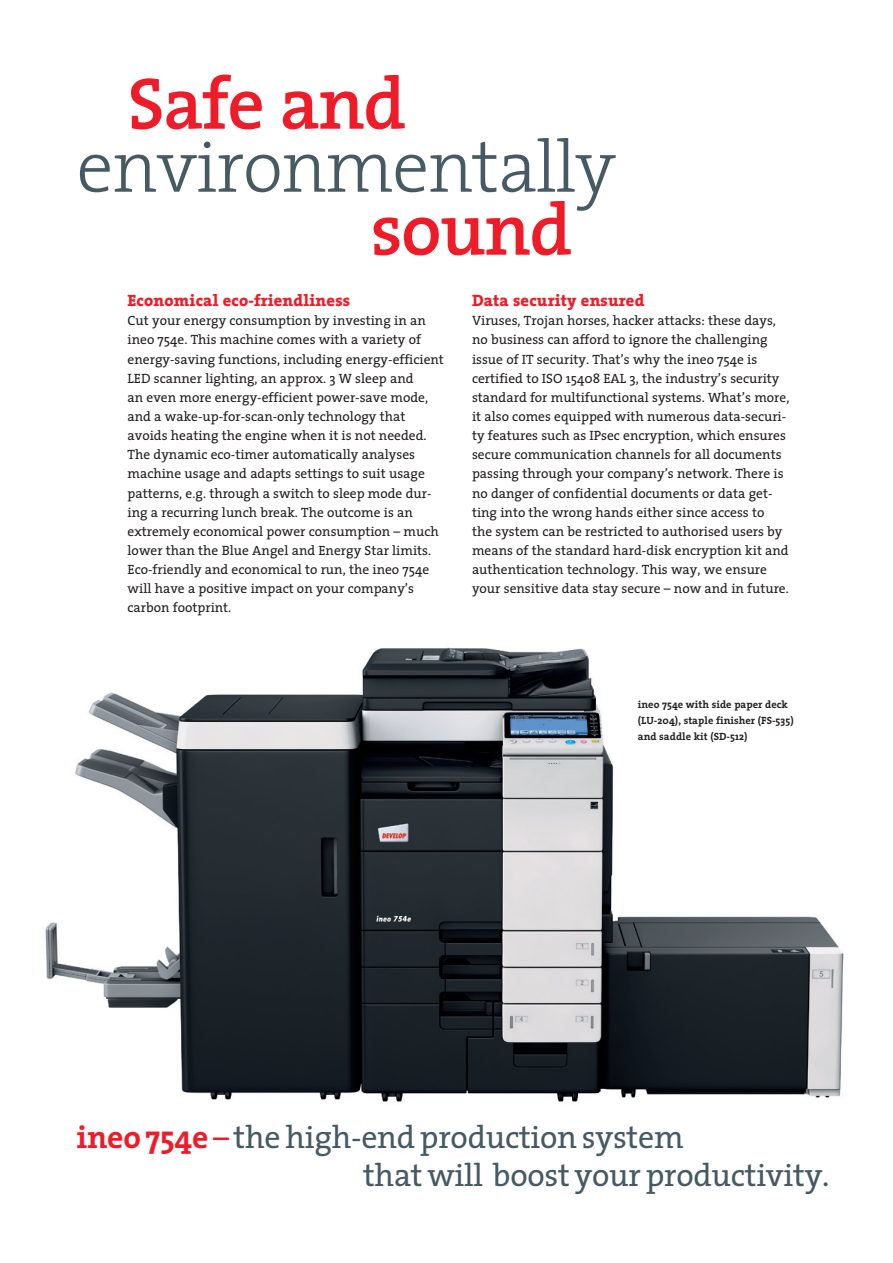
<style>
.page{position:relative;width:893px;height:1263px;background:#fff}
.page>*{position:absolute;margin:0;border:0;box-sizing:border-box;transform-origin:0 0}
.t1{font:300 73.5px "The Serif";letter-spacing:-.015em;color:#465a64}
.t2{font:600 73.5px "The Serif";letter-spacing:-.02em;color:#ee1c28}
.t3{font:31.8px "The Serif";letter-spacing:-.01em;color:#465a64}
.t4{font:800 16.5px "The Serif";letter-spacing:.01em;color:#ee1c28}
.t5{font:13.5px/19.2px "The Serif";color:#231f20}
.t6{font:700 10.5px/15.9px "The Serif";letter-spacing:.005em;color:#231f20}
.s1{font-weight:700;color:#ee1c28}
.s2{color:#ee1c28}
</style>
<div class="page">
<img style="left:45px;top:647px;width:799px;height:455px">
<p class="t2" style="left:128px;top:57px;width:280px">Safe and</p>
<p class="t1" style="left:77px;top:120px;width:541px">environmentally</p>
<p class="t2" style="left:370px;top:183px;width:203px">sound</p>
<p class="t4" style="left:128px;top:290px;width:224px">Economical eco-friendliness</p>
<p class="t5" style="left:128px;top:311px;width:318px">Cut your energy consumption by investing in an ineo 754e. This machine comes with a variety of energy-saving functions, including energy-efficient LED scanner lighting, an approx. 3 W sleep and</p>
<p class="t5" style="left:128px;top:388px;width:313px">an even more energy-efficient power-save mode, and a wake-up-for-scan-only technology that avoids heating the engine when it is not needed.<br>The dynamic eco-timer automatically analyses machine usage and adapts settings to suit usage patterns, e.g. through a switch to sleep mode dur&shy;ing a recurring lunch break. The outcome is an extremely economical power consumption – much lower than the Blue Angel and Energy Star limits.<br>Eco-friendly and economical to run, the ineo 754e will have a positive impact on your company’s</p>
<p class="t5" style="left:128px;top:598px;width:105px">carbon footprint.</p>
<p class="t4" style="left:472px;top:290px;width:174px">Data security ensured</p>
<p class="t5" style="left:472px;top:311px;width:319px">Viruses, Trojan horses, hacker attacks: these days, no business can afford to ignore the challenging issue of IT security. That’s why the ineo 754e is certified to ISO 15408 EAL 3, the industry’s security standard for multifunctional systems. What’s more, it also comes equipped with numerous data-securi&shy;ty features such as IPsec encryption, which ensures secure communication channels for all documents passing through your company’s network. There is no danger of confidential documents or data get&shy;ting into the wrong hands either since access to<br>the system can be restricted to authorised users by means of the standard hard-disk encryption kit and authentication technology. This way, we ensure your sensitive data stay secure – now and in future.</p>
<p class="t6" style="left:638px;top:697px;width:152px">ineo 754e with side paper deck</p>
<p class="t6" style="left:638px;top:712px;width:157px">(LU-204), staple finisher (FS-535) and saddle kit (SD-512)</p>
<p class="t3" style="left:77px;top:1117px;width:609px"><span class="s1">ineo 754e</span> <span class="s2">–</span> the high-end production system</p>
<p class="t3" style="left:363px;top:1155px;width:468px">that will boost your productivity.</p>
</div>
